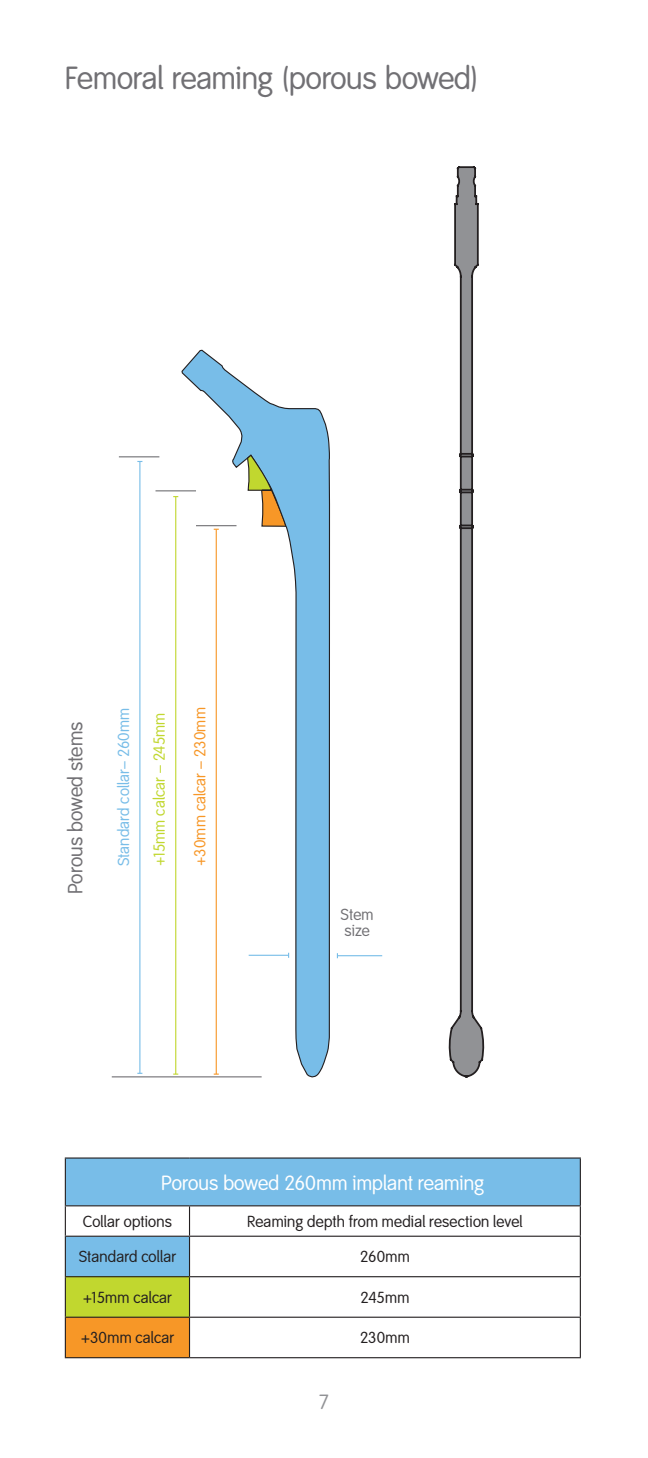
<style>
.page{position:relative;width:648px;height:1458px;background:#fff}
.page>*{position:absolute;margin:0;border:0;box-sizing:border-box;transform-origin:0 0}
.t1{font:31.5px "Smith&Nephew";letter-spacing:-.005em;color:#717074}
.t2{font:20.25px "Smith&Nephew";letter-spacing:.005em;color:#fff}
.t3{font:20.25px "Smith&Nephew";letter-spacing:.005em;color:#717074}
.t4{font:20.25px "Smith&Nephew";color:#919295}
.t5{font:15.75px "Smith&Nephew";letter-spacing:.015em;color:#231f20}
.t6{font:15.75px "Smith&Nephew";letter-spacing:.015em;color:#78bde8}
.t7{font:15.75px "Smith&Nephew";letter-spacing:.015em;color:#c1d72f}
.t8{font:15.75px "Smith&Nephew";letter-spacing:.015em;color:#f79727}
.t9{font:15.75px/15.8px "Smith&Nephew";letter-spacing:.005em;color:#717074}
</style>
<div class="page">
<svg style="left:66px;top:1159px;width:514px;height:117px;fill:#78bde8"></svg>
<svg style="left:66px;top:1206px;width:514px;height:30px"></svg>
<div style="left:65px;top:1277px;width:125px;height:40px;background:#c1d72f"></div>
<div style="left:65px;top:1317px;width:125px;height:41px;background:#f79727"></div>
<hr style="left:65px;top:1157px;width:125px;height:2px;background:#231f20">
<hr style="left:65px;top:1159px;width:1px;height:46px;background:#231f20">
<hr style="left:190px;top:1157px;width:391px;height:2px;background:#231f20">
<hr style="left:580px;top:1159px;width:1px;height:46px;background:#231f20">
<hr style="left:65px;top:1205px;width:125px;height:1px;background:#231f20">
<hr style="left:65px;top:1206px;width:1px;height:30px;background:#231f20">
<hr style="left:190px;top:1205px;width:391px;height:1px;background:#231f20">
<hr style="left:189px;top:1206px;width:1px;height:30px;background:#231f20">
<hr style="left:580px;top:1206px;width:1px;height:30px;background:#231f20">
<hr style="left:65px;top:1236px;width:125px;height:1px;background:#231f20">
<hr style="left:65px;top:1237px;width:1px;height:39px;background:#231f20">
<hr style="left:190px;top:1236px;width:391px;height:1px;background:#231f20">
<hr style="left:189px;top:1237px;width:1px;height:39px;background:#231f20">
<hr style="left:580px;top:1237px;width:1px;height:39px;background:#231f20">
<hr style="left:65px;top:1276px;width:125px;height:1px;background:#231f20">
<hr style="left:65px;top:1277px;width:1px;height:40px;background:#231f20">
<hr style="left:190px;top:1276px;width:391px;height:1px;background:#231f20">
<hr style="left:189px;top:1277px;width:1px;height:40px;background:#231f20">
<hr style="left:580px;top:1277px;width:1px;height:40px;background:#231f20">
<hr style="left:65px;top:1317px;width:125px;height:1px;background:#231f20">
<hr style="left:65px;top:1318px;width:1px;height:39px;background:#231f20">
<hr style="left:190px;top:1317px;width:391px;height:1px;background:#231f20">
<hr style="left:189px;top:1318px;width:1px;height:39px;background:#231f20">
<hr style="left:580px;top:1318px;width:1px;height:39px;background:#231f20">
<hr style="left:65px;top:1357px;width:125px;height:1px;background:#231f20">
<hr style="left:190px;top:1357px;width:391px;height:1px;background:#231f20">
<svg style="left:181px;top:349px;width:150px;height:729px"></svg>
<svg style="left:246px;top:454px;width:41px;height:73px"></svg>
<svg style="left:448px;top:166px;width:37px;height:912px"></svg>
<hr style="left:175px;top:497px;width:1px;height:577px;background:#c1d72f">
<hr style="left:216px;top:529px;width:1px;height:545px;background:#f79727">
<hr style="left:139px;top:461px;width:1px;height:612px;background:#78bde8">
<hr style="left:156px;top:490px;width:40px;height:1px;background:#717074">
<hr style="left:196px;top:525px;width:41px;height:1px;background:#717074">
<hr style="left:119px;top:456px;width:40px;height:1px;background:#717074">
<hr style="left:249px;top:955px;width:40px;height:1px;background:#78bde8">
<hr style="left:337px;top:955px;width:45px;height:1px;background:#78bde8">
<hr style="left:112px;top:1076px;width:150px;height:1px;background:#717074">
<h1 class="t1" style="left:65px;top:60px;width:415px">Femoral reaming (porous bowed)</h1>
<p class="t3" style="left:64px;top:894px;width:174px;rotate:-90deg">Porous bowed stems</p>
<p class="t6" style="left:115px;top:866px;width:160px;rotate:-90deg">Standard collar– 260mm</p>
<p class="t7" style="left:150px;top:866px;width:155px;rotate:-90deg">+15mm calcar – 245mm</p>
<p class="t8" style="left:191px;top:866px;width:160px;rotate:-90deg">+30mm calcar – 230mm</p>
<p class="t9" style="left:341px;top:907px;width:34px">Stem size</p>
<p class="t2" style="left:161px;top:1171px;width:325px">Porous bowed 260mm implant reaming</p>
<p class="t5" style="left:83px;top:1212px;width:91px">Collar options</p>
<p class="t5" style="left:247px;top:1212px;width:277px">Reaming depth from medial resection level</p>
<p class="t5" style="left:79px;top:1248px;width:99px">Standard collar</p>
<p class="t5" style="left:360px;top:1248px;width:51px">260mm</p>
<p class="t5" style="left:83px;top:1288px;width:91px">+15mm calcar</p>
<p class="t5" style="left:361px;top:1288px;width:50px">245mm</p>
<p class="t5" style="left:81px;top:1329px;width:95px">+30mm calcar</p>
<p class="t5" style="left:360px;top:1329px;width:51px">230mm</p>
<p class="t4" style="left:319px;top:1390px;width:11px">7</p>
</div>
